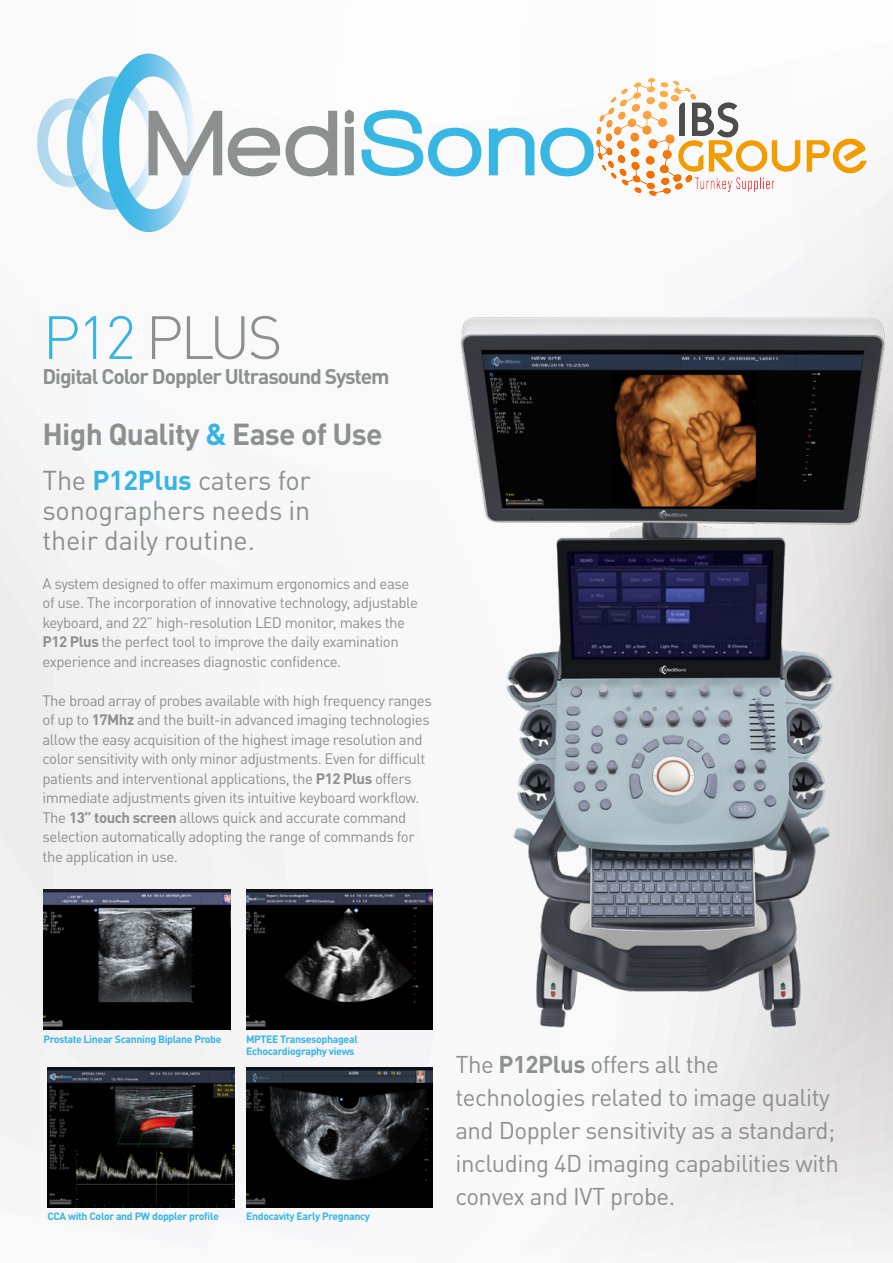
<style>
.page{position:relative;width:893px;height:1263px;background:#f8f8f9}
.page>*{position:absolute;margin:0;border:0;box-sizing:border-box;transform-origin:0 0}
.t1{font:300 60px "DIN Pro";letter-spacing:-.05em;color:#8e8f8f}
.t2{font:700 30px "DIN Pro";letter-spacing:-.025em;color:#8e8f8f}
.t3{font:27px/30px "DIN Pro";letter-spacing:-.01em;color:#8e8f8f;text-align:justify}
.t4{font:24px/33px "DIN Pro";letter-spacing:-.02em;color:#8e8f8f}
.t5{font:700 21px "DIN Pro";letter-spacing:-.05em;color:#8e8f8f}
.t6{font:15px/19.5px "DIN Pro";letter-spacing:-.03em;color:#8e8f8f}
.t7{font:700 10.5px/12.6px "DIN Pro";letter-spacing:-.03em;color:#37b4e5}
.s1{color:#37b4e5}
.s2{font-weight:700;color:#37b4e5}
.s3{font-weight:700}
</style>
<div class="page">
<img style="left:47px;top:1067px;width:187px;height:140px">
<img style="left:246px;top:890px;width:187px;height:140px">
<img style="left:246px;top:1067px;width:187px;height:140px">
<img style="left:461px;top:285px;width:432px;height:764px">
<svg style="left:37px;top:54px;width:185px;height:179px"></svg>
<svg style="left:286px;top:111px;width:51px;height:65px"></svg>
<svg style="left:345px;top:110px;width:9px;height:65px"></svg>
<svg style="left:362px;top:110px;width:119px;height:66px"></svg>
<svg style="left:489px;top:128px;width:45px;height:47px"></svg>
<svg style="left:540px;top:128px;width:54px;height:48px"></svg>
<svg style="left:228px;top:128px;width:52px;height:48px"></svg>
<img style="left:43px;top:890px;width:187px;height:140px">
<img style="left:597px;top:78px;width:269px;height:118px">
<h1 class="t1" style="left:43px;top:291px;width:242px"><span class="s1">P12</span> PLUS</h1>
<h3 class="t5" style="left:43px;top:359px;width:349px">Digital Color Doppler Ultrasound System</h3>
<h2 class="t2" style="left:43px;top:409px;width:341px">High Quality <span class="s1">&amp;</span> Ease of Use</h2>
<h3 class="t3" style="left:43px;top:462px;width:270px">The <span class="s2">P12Plus</span> caters for sonographers needs in their daily routine.</h3>
<p class="t6" style="left:43px;top:572px;width:377px">A system designed to offer maximum ergonomics and ease of use. The incorporation of innovative technology, adjustable keyboard, and 22” high-resolution LED monitor, makes the <span class="s3">P12 Plus</span> the perfect tool to improve the daily examination experience and increases diagnostic confidence.</p>
<p class="t6" style="left:43px;top:689px;width:391px">The broad array of probes available with high frequency ranges of up to <span class="s3">17Mhz</span> and the built-in advanced imaging technologies allow the easy acquisition of the highest image resolution and color sensitivity with only minor adjustments. Even for difficult patients and interventional applications, the <span class="s3">P12 Plus</span> offers immediate adjustments given its intuitive keyboard workflow.<br>The <span class="s3">13” touch screen</span> allows quick and accurate command selection automatically adopting the range of commands for the application in use.</p>
<p class="t7" style="left:43px;top:1031px;width:180px">Prostate Linear Scanning Biplane Probe</p>
<p class="t7" style="left:246px;top:1031px;width:113px">MPTEE Transesophageal<br>Echocardiography views</p>
<p class="t7" style="left:47px;top:1209px;width:173px">CCA with Color and PW doppler profile</p>
<p class="t7" style="left:246px;top:1209px;width:126px">Endocavity Early Pregnancy</p>
<h3 class="t4" style="left:455px;top:1046px;width:385px">The <span class="s3">P12Plus</span> offers all the technologies related to image quality and Doppler sensitivity as a standard; including 4D imaging capabilities with convex and IVT probe.</h3>
</div>
